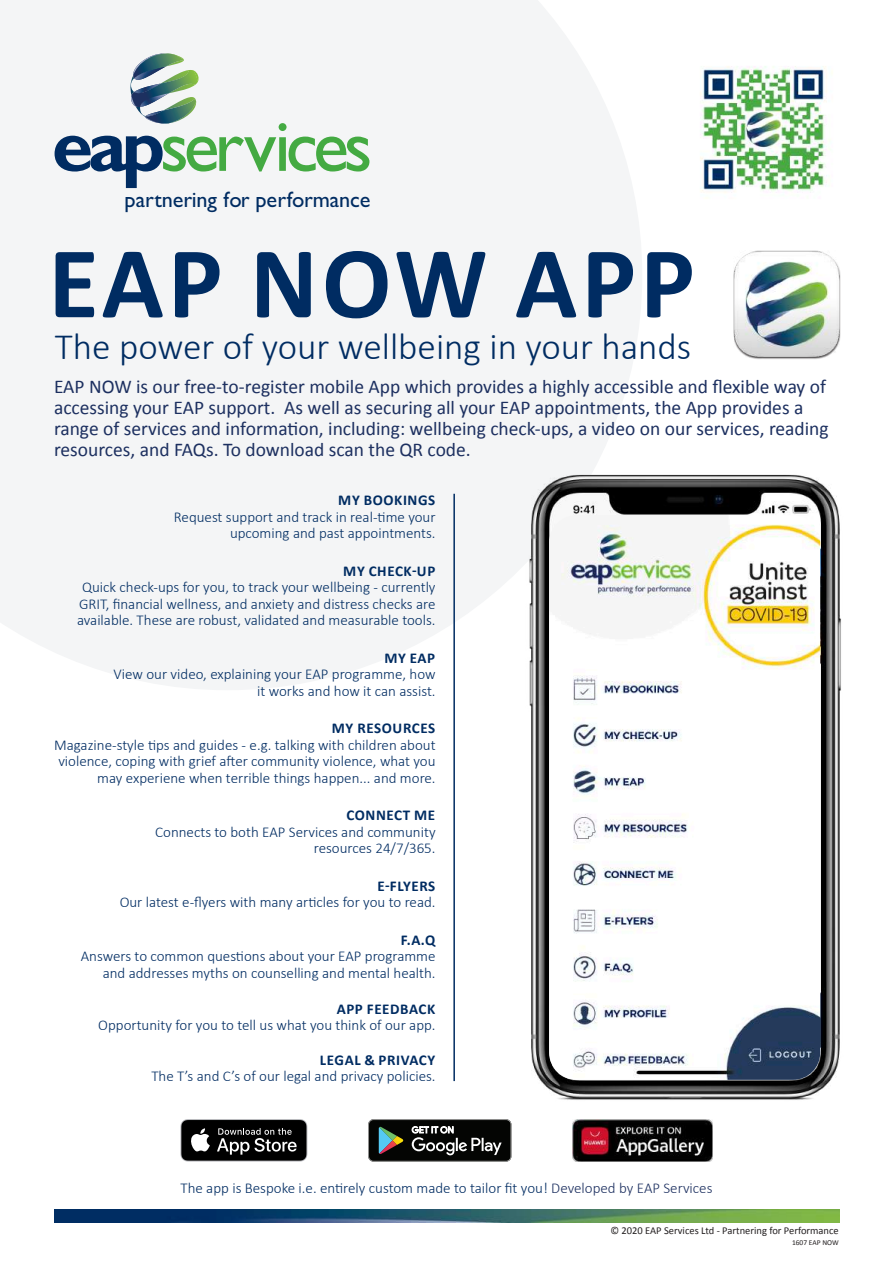
<style>
.page{position:relative;width:893px;height:1263px;background:#fff}
.page>*{position:absolute;margin:0;border:0;box-sizing:border-box;transform-origin:0 0}
.t1{font:700 102.9px "Calibri";letter-spacing:.04em;color:#002c62}
.t2{font:300 37.2px "Calibri";color:#002c62}
.t3{font:22.35px "Gill Sans";letter-spacing:-.005em;color:#002c62}
.t4{font:19.5px/21px "Calibri";color:#1d3060}
.t5{font:300 15px/16.5px "Calibri";color:#002c62;text-align:right}
.t6{font:700 15px "Calibri";letter-spacing:.04em;color:#002c62}
.t7{font:10.5px "Calibri";color:#231f20}
.t8{font:7.5px "Calibri";color:#231f20}
.s1{color:#1d3060}
</style>
<div class="page">
<svg style="left:0;top:0;width:642px;height:690px;fill:#f4f5f6"></svg>
<svg style="left:55px;top:53px;width:314px;height:135px"></svg>
<img style="left:130px;top:53px;width:69px;height:70px">
<img style="left:131px;top:53px;width:67px;height:71px">
<svg style="left:368px;top:1119px;width:143px;height:43px;background:#303330"></svg>
<svg style="left:180px;top:1119px;width:127px;height:42px;background:#313131"></svg>
<img style="left:573px;top:1120px;width:139px;height:42px">
<div style="left:734px;top:253px;width:106px;height:107px;background:#231f20;opacity:.75"></div>
<img style="left:733px;top:251px;width:106px;height:106px">
<img style="left:525px;top:471px;width:316px;height:629px">
<img style="left:549px;top:515px;width:271px;height:565px">
<hr style="left:453px;top:494px;width:2px;height:587px;background:#002c62">
<img style="left:54px;top:1209px;width:785px;height:14px">
<img style="left:700px;top:66px;width:130px;height:127px">
<h3 class="t3" style="left:125px;top:186px;width:247px">partnering for performance</h3>
<h1 class="t1" style="left:48px;top:217px;width:648px">EAP NOW APP</h1>
<h2 class="t2" style="left:55px;top:323px;width:638px">The power of your wellbeing in your hands</h2>
<p class="t4" style="left:54px;top:376px;width:776px">EAP NOW is our free-to-register mobile App which provides a highly accessible and flexible way of accessing your EAP support. As well as securing all your EAP appointments, the App provides a range of services and information, including: wellbeing check-ups, a video on our services, reading resources, and FAQs. To download scan the QR code.</p>
<p class="t6" style="left:338px;top:490px;width:98px">MY BOOKINGS</p>
<p class="t5" style="left:174px;top:508px;width:263px">Request support and track in real-time your upcoming and past appointments.</p>
<p class="t6" style="left:343px;top:561px;width:94px">MY CHECK-UP</p>
<p class="t5" style="left:77px;top:578px;width:360px;text-align:center">Quick check-ups for you, to track your wellbeing - currently<br>GRIT, financial wellness, and anxiety and distress checks are available. These are robust, validated and measurable tools.</p>
<p class="t6" style="left:384px;top:648px;width:52px">MY EAP</p>
<p class="t5" style="left:114px;top:665px;width:323px">View our video, explaining your EAP programme, how it works and how it can assist.</p>
<p class="t6" style="left:332px;top:718px;width:105px">MY RESOURCES</p>
<p class="t5" style="left:54px;top:736px;width:383px">Magazine-style tips and guides - e.g. talking with children about violence, coping with grief after community violence, what you may experiene when terrible things happen... and more.</p>
<p class="t6" style="left:346px;top:805px;width:90px">CONNECT ME</p>
<p class="t5" style="left:155px;top:823px;width:282px">Connects to both EAP Services and community resources 24/7/365.</p>
<p class="t6" style="left:377px;top:876px;width:59px">E-FLYERS</p>
<p class="t5" style="left:120px;top:893px;width:317px">Our latest e-flyers with many articles for you to read.</p>
<p class="t6" style="left:401px;top:930px;width:36px">F.A.Q</p>
<p class="t5" style="left:81px;top:947px;width:356px">Answers to common questions about your EAP programme and addresses myths on counselling and mental health.</p>
<p class="t6" style="left:337px;top:999px;width:100px">APP FEEDBACK</p>
<p class="t5" style="left:98px;top:1016px;width:339px">Opportunity for you to tell us what you think of our app.</p>
<p class="t6" style="left:320px;top:1050px;width:117px">LEGAL &amp; PRIVACY</p>
<p class="t5" style="left:151px;top:1067px;width:286px">The T’s and C’s of our legal and privacy policies.</p>
<p class="t5" style="left:180px;top:1179px;width:534px">The app is Bespoke i.e. entirely custom made to tailor fit you! <span class="s1">Developed by EAP Services</span></p>
<p class="t7" style="left:610px;top:1224px;width:230px">© 2020 EAP Services Ltd - Partnering for Performance</p>
<p class="t8" style="left:792px;top:1238px;width:48px">1607 EAP NOW</p>
</div>
